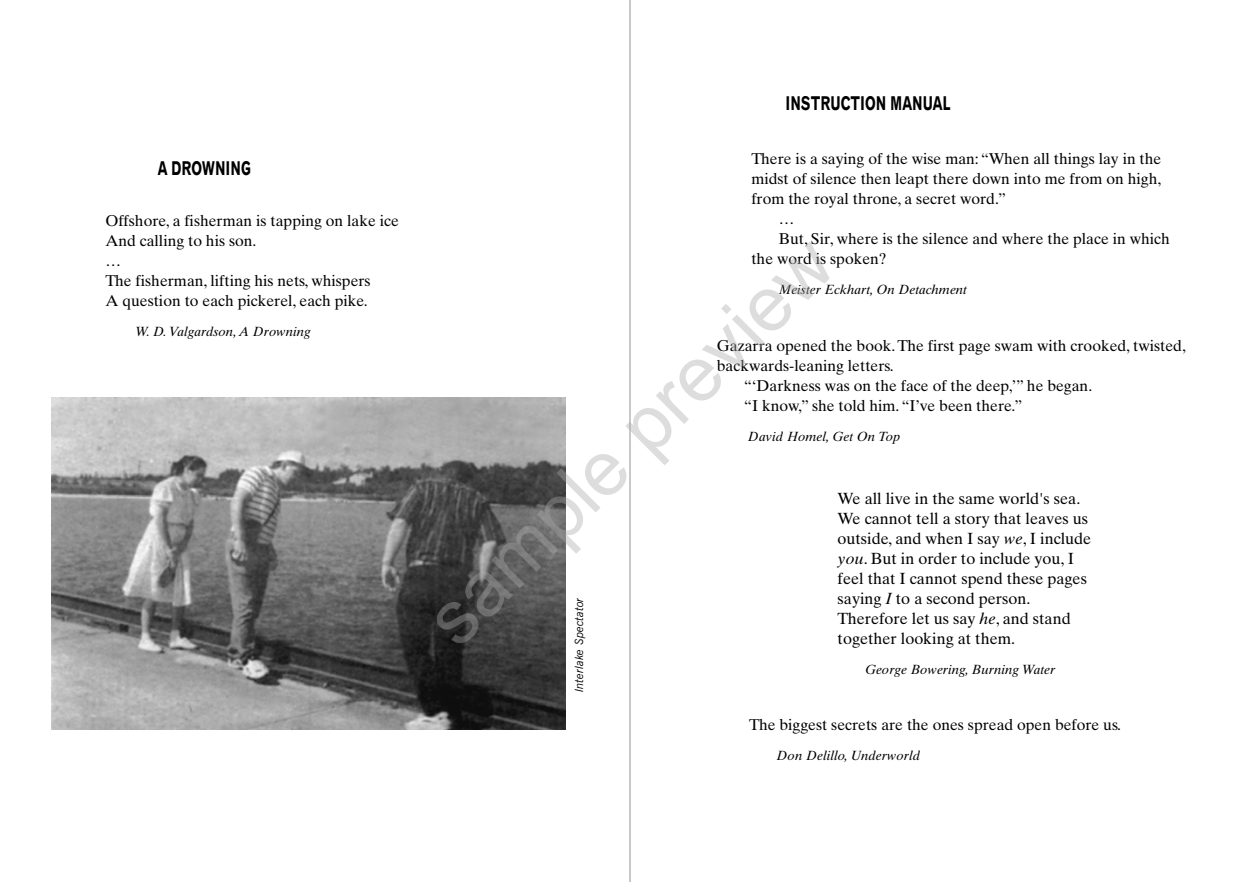
<style>
.page{position:relative;width:1260px;height:882px;background:#fff}
.page>*{position:absolute;margin:0;border:0;box-sizing:border-box;transform-origin:0 0}
.t1{font:77.52px "Arial";color:rgb(171 171 171/.4)}
.t2{font:19.07px "Gothic 720 BT Bold B";color:#000;scale:.7 1}
.t3{font:16.1px/19.9px "Times Ten";color:#000}
.t4{font:15.75px/19.9px "Times Ten";color:#000}
.t5{font:italic 13.3px "Times Ten";color:#000}
.t6{font:italic 11.38px "News Gothic BT";color:#000}
.s1{font-style:italic}
</style>
<div class="page">
<img style="left:51px;top:397px;width:515px;height:333px">
<hr style="left:630px;top:0;width:1px;height:882px;background:#939598">
<p class="t2" style="left:158px;top:157px;width:135px">A DROWNING</p>
<p class="t4" style="left:105px;top:211px;width:295px">Offshore, a fisherman is tapping on lake ice<br>And calling to his son.<br>…<br>The fisherman, lifting his nets, whispers<br>A question to each pickerel, each pike.</p>
<p class="t5" style="left:136px;top:324px;width:177px">W. D. Valgardson, A Drowning</p>
<p class="t2" style="left:786px;top:92px;width:237px">INSTRUCTION MANUAL</p>
<p class="t4" style="left:751px;top:149px;width:411px">There is a saying of the wise man: “When all things lay in the</p>
<p class="t4" style="left:751px;top:169px;width:411px">midst of silence then leapt there down into me from on high,</p>
<p class="t4" style="left:751px;top:189px;width:256px">from the royal throne, a secret word.”</p>
<p class="t4" style="left:779px;top:209px;width:17px">…</p>
<p class="t4" style="left:779px;top:229px;width:392px">But, Sir, where is the silence and where the place in which</p>
<p class="t4" style="left:751px;top:249px;width:137px">the word is spoken?</p>
<p class="t5" style="left:779px;top:282px;width:190px">Meister Eckhart, On Detachment</p>
<h1 class="t1" style="left:403px;top:595px;width:540px;rotate:-45deg">sample preview</h1>
<p class="t4" style="left:717px;top:336px;width:470px">Gazarra opened the book. The first page swam with crooked, twisted,</p>
<p class="t4" style="left:717px;top:355px;width:178px">backwards-leaning letters.</p>
<p class="t4" style="left:744px;top:375px;width:349px">“‘Darkness was on the face of the deep,’” he began.</p>
<p class="t4" style="left:744px;top:395px;width:280px">“I know,” she told him. “I’ve been there.”</p>
<p class="t5" style="left:748px;top:429px;width:154px">David Homel, Get On Top</p>
<p class="t3" style="left:838px;top:489px;width:255px">We all live in the same world's sea.<br>We cannot tell a story that leaves us outside, and when I say <span class="s1">we</span>, I include <span class="s1">you</span>. But in order to include you, I feel that I cannot spend these pages saying <span class="s1">I</span> to a second person.<br>Therefore let us say <span class="s1">he</span>, and stand together looking at them.</p>
<p class="t5" style="left:865px;top:662px;width:192px">George Bowering, Burning Water</p>
<p class="t6" style="left:572px;top:692px;width:96px;rotate:-90deg">Interlake Spectator</p>
<p class="t4" style="left:749px;top:714px;width:373px">The biggest secrets are the ones spread open before us.</p>
<p class="t5" style="left:777px;top:748px;width:145px">Don Delillo, Underworld</p>
</div>
